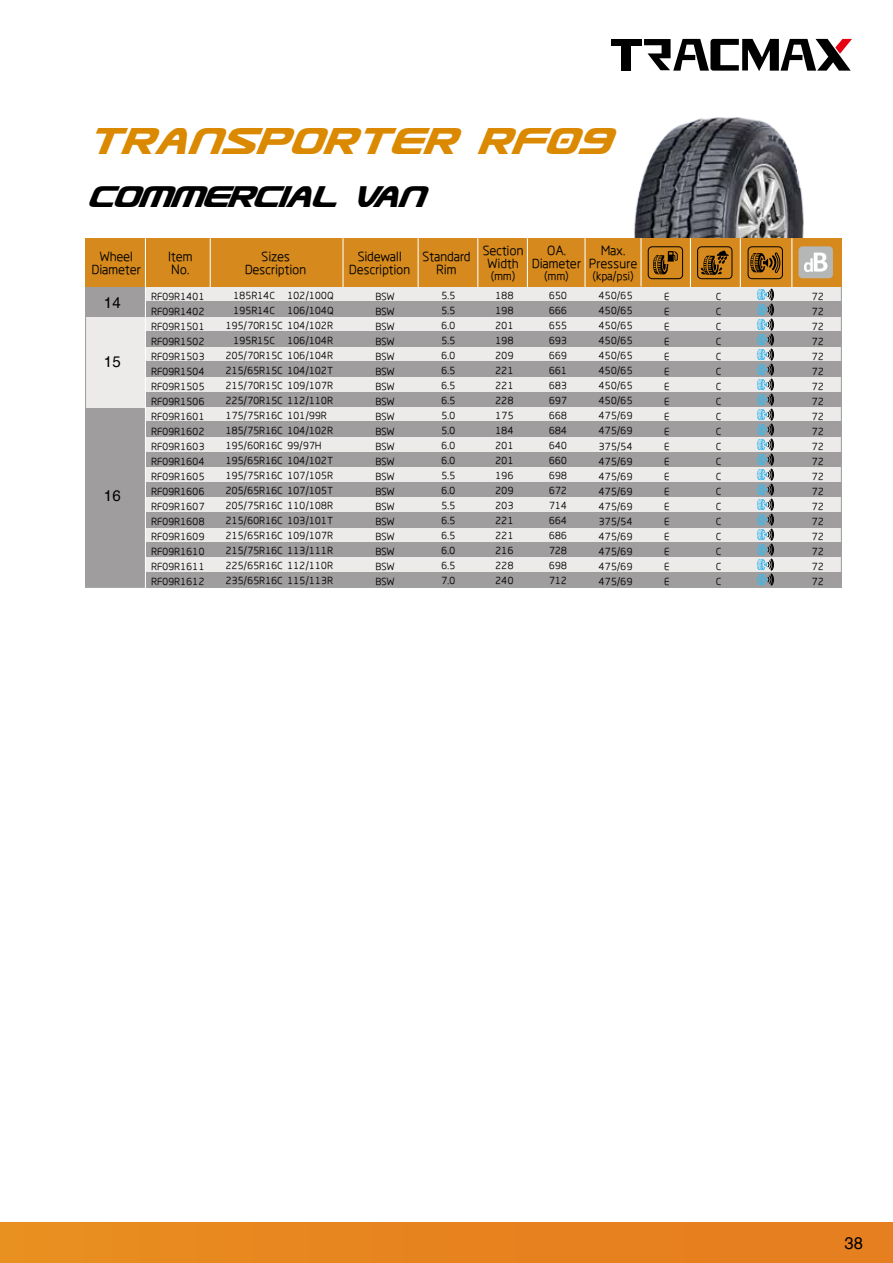
<style>
.page{position:relative;width:893px;height:1263px;background:#fff}
.page>*{position:absolute;margin:0;border:0;box-sizing:border-box;transform-origin:0 0}
.t1{font:italic 45px "Usuzi";color:#db8900}
.t2{font:italic 36px "Usuzi";letter-spacing:-.04em;color:#000}
.t3{font:16.5px "CT Hei Ti SJ";color:#000}
.t4{font:15px "CT Hei Ti SJ";color:#000}
.t5{font:13.5px/13.5px "RTWS Yue Go Trial";letter-spacing:-.025em;color:#000;text-align:center}
.t6{font:12px "RTWS Yue Go Trial";letter-spacing:-.025em;color:#000}
.t7{font:10.5px/15px "RTWS Yue Go Trial";letter-spacing:-.025em;color:#000;text-align:justify}
</style>
<div class="page">
<div style="left:0;top:1222px;width:893px;height:41px;background:#e7831f"></div>
<img style="left:634px;top:117px;width:170px;height:121px">
<div style="left:145px;top:527px;width:697px;height:15px;background:#ecebea"></div>
<div style="left:145px;top:542px;width:697px;height:15px;background:#9f9d9d"></div>
<div style="left:145px;top:557px;width:697px;height:15px;background:#ecebea"></div>
<div style="left:145px;top:572px;width:697px;height:16px;background:#9f9d9d"></div>
<div style="left:85px;top:238px;width:757px;height:49px;background:#d68a1d"></div>
<div style="left:145px;top:287px;width:697px;height:15px;background:#ecebea"></div>
<div style="left:145px;top:302px;width:697px;height:15px;background:#9f9d9d"></div>
<div style="left:145px;top:317px;width:697px;height:15px;background:#ecebea"></div>
<div style="left:145px;top:332px;width:697px;height:15px;background:#9f9d9d"></div>
<div style="left:145px;top:347px;width:697px;height:15px;background:#ecebea"></div>
<div style="left:145px;top:362px;width:697px;height:15px;background:#9f9d9d"></div>
<div style="left:145px;top:377px;width:697px;height:15px;background:#ecebea"></div>
<div style="left:145px;top:392px;width:697px;height:15px;background:#9f9d9d"></div>
<div style="left:145px;top:407px;width:697px;height:15px;background:#ecebea"></div>
<div style="left:145px;top:422px;width:697px;height:15px;background:#9f9d9d"></div>
<div style="left:145px;top:437px;width:697px;height:15px;background:#ecebea"></div>
<div style="left:145px;top:452px;width:697px;height:15px;background:#9f9d9d"></div>
<div style="left:145px;top:467px;width:697px;height:15px;background:#ecebea"></div>
<div style="left:145px;top:482px;width:697px;height:15px;background:#9f9d9d"></div>
<div style="left:145px;top:497px;width:697px;height:15px;background:#ecebea"></div>
<div style="left:145px;top:512px;width:697px;height:15px;background:#9f9d9d"></div>
<hr style="left:210px;top:238px;width:1px;height:49px;background:#faffff">
<hr style="left:342px;top:238px;width:2px;height:49px;background:#faffff">
<hr style="left:418px;top:238px;width:1px;height:49px;background:#faffff">
<hr style="left:477px;top:238px;width:1px;height:49px;background:#faffff">
<hr style="left:527px;top:238px;width:1px;height:49px;background:#faffff">
<hr style="left:584px;top:238px;width:2px;height:49px;background:#faffff">
<hr style="left:640px;top:238px;width:2px;height:48px;background:#faffff">
<hr style="left:690px;top:238px;width:1px;height:49px;background:#faffff">
<hr style="left:740px;top:238px;width:1px;height:49px;background:#faffff">
<svg style="left:700px;top:251px;width:29px;height:24px"></svg>
<div style="left:697px;top:246px;width:35px;height:33px;border:1px solid #000;border-radius:4px"></div>
<svg style="left:750px;top:200px;width:30px;height:73px"></svg>
<div style="left:748px;top:246px;width:35px;height:33px;border:1px solid #000;border-radius:4px"></div>
<svg style="left:653px;top:251px;width:25px;height:23px"></svg>
<div style="left:648px;top:246px;width:35px;height:33px;border:1px solid #000;border-radius:4px"></div>
<div style="left:798px;top:246px;width:35px;height:32px;background:#b5b6b6;border-radius:4px"></div>
<svg style="left:804px;top:253px;width:23px;height:19px"></svg>
<hr style="left:791px;top:238px;width:1px;height:49px;background:#faffff">
<div style="left:85px;top:287px;width:60px;height:300px;background:#9f9d9d"></div>
<div style="left:85px;top:317px;width:60px;height:90px;background:#ecebea"></div>
<hr style="left:145px;top:238px;width:1px;height:49px;background:#faffff">
<hr style="left:841px;top:287px;width:1px;height:301px;background:#9fa0a0">
<hr style="left:85px;top:587px;width:757px;height:1px;background:#9fa0a0">
<hr style="left:85px;top:287px;width:1px;height:301px;background:#9fa0a0">
<div style="left:611px;top:39px;width:30px;height:6px;background:#000"></div>
<div style="left:621px;top:45px;width:10px;height:26px;background:#000"></div>
<svg style="left:644px;top:39px;width:208px;height:32px"></svg>
<hr style="left:145px;top:287px;width:1px;height:301px;background:#fff">
<svg style="left:757px;top:289px;width:17px;height:297px"></svg>
<h1 class="t1" style="left:88px;top:117px;width:525px">transporter rf09</h1>
<h2 class="t2" style="left:88px;top:178px;width:338px">commercial van</h2>
<p class="t5" style="left:589px;top:244px;width:50px">Max.<br>Pressure</p>
<p class="t6" style="left:593px;top:270px;width:43px">(kpa/psi)</p>
<p class="t5" style="left:532px;top:244px;width:51px">OA.<br>Diameter</p>
<p class="t6" style="left:544px;top:270px;width:26px">(mm)</p>
<p class="t5" style="left:168px;top:250px;width:26px;text-align:left">Item<br>No.</p>
<p class="t5" style="left:245px;top:250px;width:63px">Sizes<br>Description</p>
<p class="t5" style="left:349px;top:250px;width:63px">Sidewall<br>Description</p>
<p class="t5" style="left:422px;top:250px;width:50px">Standard<br>Rim</p>
<p class="t5" style="left:482px;top:244px;width:43px">Section<br>Width</p>
<p class="t5" style="left:92px;top:250px;width:51px">Wheel<br>Diameter</p>
<p class="t6" style="left:491px;top:270px;width:26px">(mm)</p>
<h3 class="t4" style="left:104px;top:295px;width:18px">14</h3>
<h3 class="t4" style="left:104px;top:354px;width:18px">15</h3>
<h3 class="t4" style="left:104px;top:488px;width:18px">16</h3>
<p class="t7" style="left:287px;top:288px;width:48px">102/100Q<br>106/104Q</p>
<p class="t7" style="left:287px;top:333px;width:48px">106/104R</p>
<p class="t7" style="left:441px;top:288px;width:16px">5.5<br>5.5<br>6.0<br>5.5<br>6.0<br>6.5<br>6.5<br>6.5<br>5.0<br>5.0<br>6.0<br>6.0<br>5.5<br>6.0<br>5.5<br>6.5<br>6.5<br>6.0<br>6.5<br>7.0</p>
<p class="t7" style="left:495px;top:288px;width:20px">188<br>198<br>201<br>198<br>209<br>221<br>221<br>228<br>175<br>184<br>201<br>201<br>196<br>209<br>203<br>221<br>221<br>216<br>228<br>240</p>
<p class="t7" style="left:549px;top:288px;width:20px">650<br>666<br>655<br>693<br>669<br>661<br>683<br>697<br>668<br>684<br>640<br>660<br>698<br>672<br>714<br>664<br>686<br>728<br>698<br>712</p>
<p class="t7" style="left:599px;top:289px;width:36px">450/65<br>450/65<br>450/65<br>450/65<br>450/65<br>450/65<br>450/65<br>450/65<br>475/69<br>475/69<br>375/54<br>475/69<br>475/69<br>475/69<br>475/69<br>375/54<br>475/69<br>475/69<br>475/69<br>475/69</p>
<p class="t7" style="left:233px;top:288px;width:43px">185R14C</p>
<p class="t7" style="left:233px;top:303px;width:43px">195R14C</p>
<p class="t7" style="left:225px;top:318px;width:109px">195/70R15C 104/102R</p>
<p class="t7" style="left:233px;top:333px;width:43px">195R15C</p>
<p class="t7" style="left:225px;top:348px;width:109px">205/70R15C 106/104R</p>
<p class="t7" style="left:225px;top:363px;width:109px">215/65R15C 104/102T</p>
<p class="t7" style="left:225px;top:378px;width:109px">215/70R15C 109/107R</p>
<p class="t7" style="left:225px;top:393px;width:109px">225/70R15C 112/110R</p>
<p class="t7" style="left:225px;top:408px;width:103px">175/75R16C 101/99R</p>
<p class="t7" style="left:225px;top:423px;width:109px">185/75R16C 104/102R</p>
<p class="t7" style="left:225px;top:438px;width:98px">195/60R16C 99/97H</p>
<p class="t7" style="left:225px;top:453px;width:109px">195/65R16C 104/102T</p>
<p class="t7" style="left:225px;top:468px;width:109px">195/75R16C 107/105R</p>
<p class="t7" style="left:225px;top:483px;width:109px">205/65R16C 107/105T</p>
<p class="t7" style="left:225px;top:498px;width:109px">205/75R16C 110/108R</p>
<p class="t7" style="left:225px;top:513px;width:109px">215/60R16C 103/101T</p>
<p class="t7" style="left:225px;top:528px;width:109px">215/65R16C 109/107R</p>
<p class="t7" style="left:225px;top:543px;width:109px">215/75R16C 113/111R</p>
<p class="t7" style="left:225px;top:558px;width:109px">225/65R16C 112/110R</p>
<p class="t7" style="left:225px;top:573px;width:109px">235/65R16C 115/113R</p>
<p class="t7" style="left:375px;top:289px;width:21px">BSW BSW BSW BSW BSW BSW BSW BSW BSW BSW BSW BSW BSW BSW BSW BSW BSW BSW BSW BSW</p>
<p class="t7" style="left:151px;top:289px;width:55px">RF09R1401<br>RF09R1402<br>RF09R1501<br>RF09R1502<br>RF09R1503<br>RF09R1504<br>RF09R1505<br>RF09R1506<br>RF09R1601<br>RF09R1602<br>RF09R1603<br>RF09R1604<br>RF09R1605<br>RF09R1606<br>RF09R1607<br>RF09R1608<br>RF09R1609<br>RF09R1610<br>RF09R1611<br>RF09R1612</p>
<p class="t7" style="left:716px;top:289px;width:7px">C C C C C C C C C C C C C C C C C C C C</p>
<p class="t7" style="left:664px;top:289px;width:7px">E E E E E E E E E E E E E E E E E E E E</p>
<p class="t7" style="left:812px;top:289px;width:14px">72<br>72<br>72<br>72<br>72<br>72<br>72<br>72<br>72<br>72<br>72<br>72<br>72<br>72<br>72<br>72<br>72<br>72<br>72<br>72</p>
<h3 class="t3" style="left:844px;top:1235px;width:20px">38</h3>
</div>
